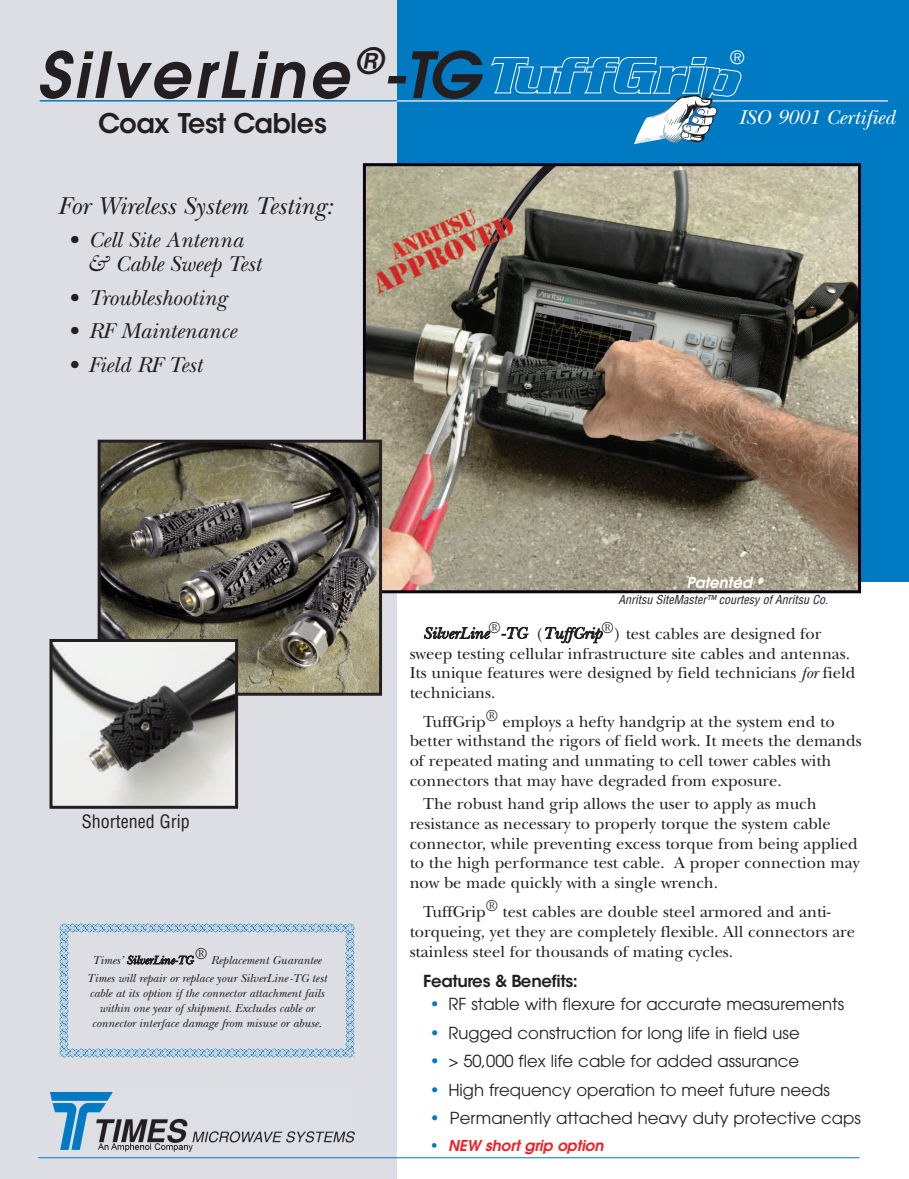
<style>
.page{position:relative;width:909px;height:1179px;background:#fff}
.page>*{position:absolute;margin:0;border:0;box-sizing:border-box;transform-origin:0 0}
.t1{font:italic 600 63px "ITC Avant Garde Std";letter-spacing:.055em;color:#231f20}
.t2{font:600 27px "ITC Avant Garde Std";letter-spacing:-.035em;color:#231f20}
.t3{font:italic 25.5px "New Baskerville Std";color:#231f20}
.t4{font:italic 22.5px/24px "New Baskerville Std";color:#231f20}
.t5{font:italic 21px "New Baskerville Std";color:#fff}
.t6{font:condensed 18px "Helvetica LT Std";color:#231f20}
.t7{font:condensed 18px "Helvetica LT Std";color:#fff}
.t8{font:16.5px/19.8px "New Baskerville Std";color:#231f20}
.t9{font:16.5px "ITC Avant Garde Std";color:#231f20}
.t10{font:600 16.5px "ITC Avant Garde Std";letter-spacing:-.03em;color:#231f20}
.t11{font:italic 600 15px "ITC Avant Garde Std";color:#ee1e24}
.t12{font:italic 600 15px "ITC Avant Garde Std";color:#fff}
.t13{font:italic 12px/15px "New Baskerville Std";color:#231f20;text-align:center}
.t14{font:italic condensed 12px "Helvetica LT Std";color:#231f20}
.s1{font-style:italic}
.s2{color:#007ac2}
.s3{font-weight:400;font-style:normal;color:#007ac2}
</style>
<div class="page">
<div style="left:392px;top:0;width:517px;height:581px;background:#007ac2"></div>
<div style="left:0;top:0;width:396px;height:1179px;background:#dddee3"></div>
<hr style="left:395px;top:100px;width:493px;height:2px;background:#dddee3">
<hr style="left:40px;top:100px;width:357px;height:2px;background:#007ac2">
<svg style="left:491px;top:57px;width:251px;height:87px"></svg>
<img style="left:51px;top:1092px;width:304px;height:60px">
<img style="left:367px;top:167px;width:490px;height:422px">
<div style="left:363px;top:163px;width:498px;height:430px;border:3px solid #0a0215"></div>
<img style="left:102px;top:444px;width:276px;height:248px">
<div style="left:98px;top:440px;width:284px;height:256px;border:3px solid #231f20"></div>
<img style="left:54px;top:643px;width:180px;height:162px">
<div style="left:50px;top:639px;width:188px;height:170px;border:3px solid #231f20"></div>
<hr style="left:38px;top:1157px;width:822px;height:1px;background:#007ac2">
<svg style="left:59px;top:923px;width:295px;height:134px"></svg>
<h1 class="t1" style="left:37px;top:43px;width:444px">SilverLine <sup>®</sup>-TG</h1>
<h2 class="t2" style="left:98px;top:113px;width:230px">Coax Test Cables</h2>
<h3 class="t3" style="left:58px;top:197px;width:276px">For Wireless System Testing:</h3>
<h3 class="t4" style="left:87px;top:230px;width:176px;text-indent:-19px">• Cell Site Antenna &amp; Cable Sweep Test</h3>
<h3 class="t4" style="left:67px;top:288px;width:160px">• Troubleshooting</h3>
<h3 class="t4" style="left:67px;top:322px;width:170px">• RF Maintenance</h3>
<h3 class="t4" style="left:67px;top:355px;width:136px">• Field RF Test</h3>
<p class="t7" style="left:730px;top:50px;width:16px">®</p>
<p class="t5" style="left:738px;top:109px;width:158px">ISO 9001 Certified</p>
<p class="t12" style="left:687px;top:575px;width:67px">Patented</p>
<p class="t14" style="left:619px;top:595px;width:214px">Anritsu SiteMaster™ courtesy of Anritsu Co.</p>
<p class="t6" style="left:82px;top:814px;width:109px">Shortened Grip</p>
<p class="t13" style="left:87px;top:953px;width:241px;line-height:18.3px">Times’ SilverLine-TG <sup>®</sup> Replacement Guarantee<br>Times will repair or replace your SilverLine -TG test</p>
<p class="t13" style="left:89px;top:987px;width:236px">cable at its option if the connector attachment fails within one year of shipment. Excludes cable or connector interface damage from misuse or abuse.</p>
<p class="t8" style="left:410px;top:625px;width:447px;text-indent:14px"><span class="s1">SilverLine</span>®<span class="s1">-TG</span> (<span class="s1">TuffGrip</span>®) test cables are designed for sweep testing cellular infrastructure site cables and antennas.<br>Its unique features were designed by field technicians <span class="s1">for</span> field technicians.</p>
<p class="t8" style="left:410px;top:713px;width:453px;text-indent:14px">TuffGrip® employs a hefty handgrip at the system end to better withstand the rigors of field work. It meets the demands of repeated mating and unmating to cell tower cables with connectors that may have degraded from exposure.</p>
<p class="t8" style="left:410px;top:796px;width:451px;text-indent:14px">The robust hand grip allows the user to apply as much resistance as necessary to properly torque the system cable connector, while preventing excess torque from being applied to the high performance test cable. A proper connection may now be made quickly with a single wrench.</p>
<p class="t8" style="left:410px;top:903px;width:447px;line-height:20.2px;text-indent:14px">TuffGrip® test cables are double steel armored and anti&shy;torqueing, yet they are completely flexible. All connectors are stainless steel for thousands of mating cycles.</p>
<p class="t10" style="left:423px;top:975px;width:156px">Features &amp; Benefits:</p>
<p class="t9" style="left:430px;top:996px;width:416px"><span class="s2">•</span> RF stable with flexure for accurate measurements</p>
<p class="t9" style="left:430px;top:1025px;width:371px"><span class="s2">•</span> Rugged construction for long life in field use</p>
<p class="t9" style="left:430px;top:1053px;width:371px"><span class="s2">•</span> &gt; 50,000 flex life cable for added assurance</p>
<p class="t9" style="left:430px;top:1081px;width:401px"><span class="s2">•</span> High frequency operation to meet future needs</p>
<p class="t9" style="left:430px;top:1110px;width:432px"><span class="s2">•</span> Permanently attached heavy duty protective caps</p>
<p class="t11" style="left:430px;top:1139px;width:175px"><span class="s3">•</span> NEW short grip option</p>
</div>
